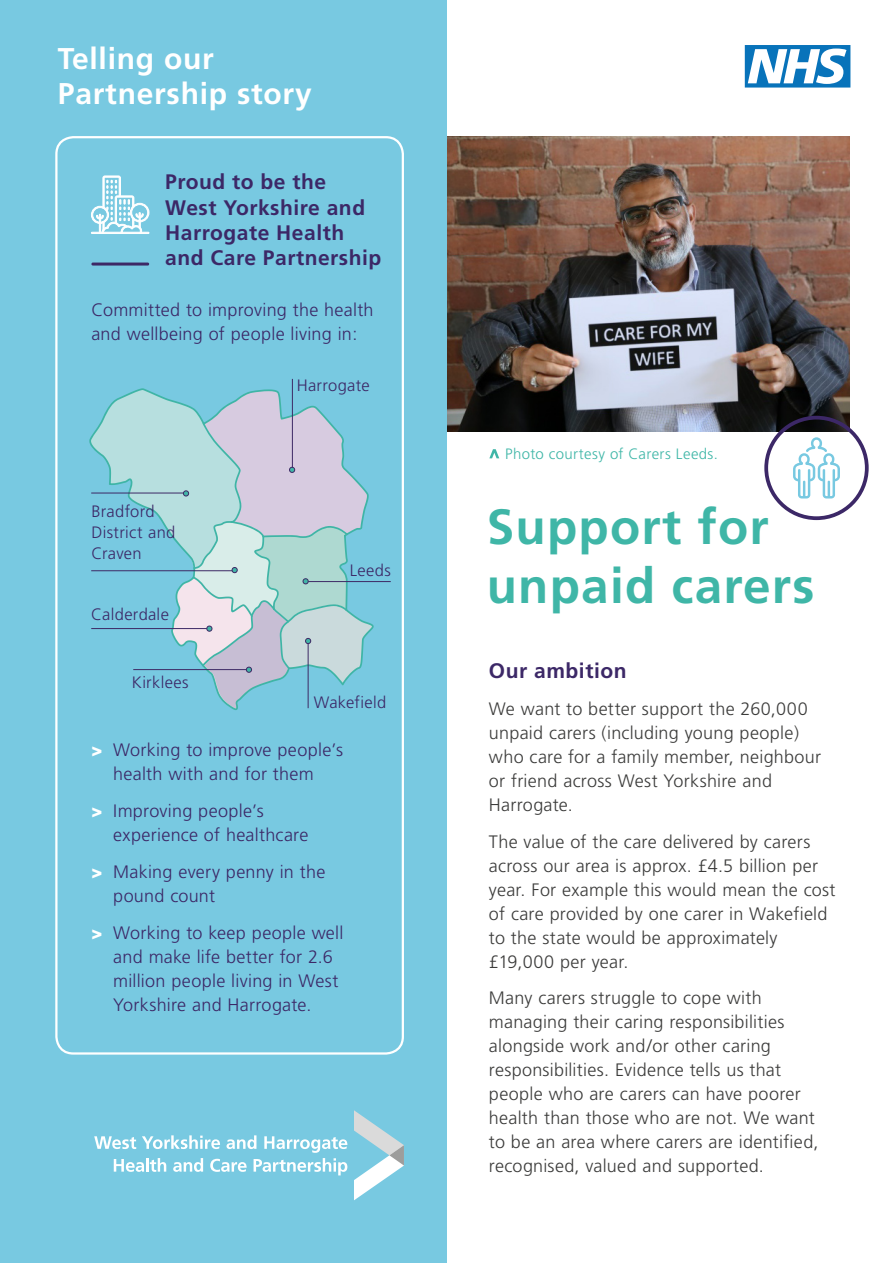
<style>
.page{position:relative;width:893px;height:1263px;background:#fff}
.page>*{position:absolute;margin:0;border:0;box-sizing:border-box;transform-origin:0 0}
.t1{font:700 49.5px/59.4px "Frutiger";letter-spacing:.025em;color:#3fb6a7}
.t2{font:700 30px/34.8px "Frutiger";letter-spacing:.025em;color:#fff}
.t3{font:700 21px/25.2px "Frutiger";letter-spacing:.025em;color:#3c2867}
.t4{font:300 18px/24px "Frutiger";letter-spacing:.015em;color:#3c3c3b}
.t5{font:300 18px/24px "Frutiger";letter-spacing:.015em;color:#3c2867}
.t6{font:300 16.5px/21px "Frutiger";letter-spacing:.02em;color:#3c2867}
.t7{font:300 15px "Frutiger";letter-spacing:.025em;color:#3fb6a7}
.s1{font-weight:900;font-size:18.15px;color:#fff}
</style>
<div class="page">
<img style="left:446px;top:136px;width:403px;height:296px">
<div style="left:0;top:0;width:446px;height:1263px;background:#78c9e1"></div>
<svg style="left:745px;top:45px;width:105px;height:43px"></svg>
<svg style="left:94px;top:1135px;width:253px;height:40px"></svg>
<svg style="left:354px;top:1110px;width:50px;height:90px"></svg>
<div style="left:764px;top:416px;width:105px;height:104px;border:4px solid #3c2867;border-radius:50%"></div>
<svg style="left:489px;top:449px;width:10px;height:9px"></svg>
<svg style="left:793px;top:437px;width:47px;height:61px"></svg>
<div style="left:55px;top:136px;width:349px;height:918px;border:2px solid #fff;border-radius:17px"></div>
<hr style="left:91px;top:263px;width:58px;height:3px;background:#3d2965;border-radius:2px">
<svg style="left:91px;top:176px;width:58px;height:58px"></svg>
<svg style="left:89px;top:389px;width:284px;height:321px"></svg>
<hr style="left:91px;top:628px;width:116px;height:1px;background:#3d2965">
<hr style="left:91px;top:570px;width:141px;height:1px;background:#3d2965">
<hr style="left:308px;top:581px;width:83px;height:1px;background:#3d2965">
<hr style="left:91px;top:492px;width:93px;height:1px;background:#3d2965">
<hr style="left:292px;top:379px;width:1px;height:89px;background:#3d2965">
<hr style="left:308px;top:644px;width:1px;height:64px;background:#3d2965">
<hr style="left:133px;top:669px;width:113px;height:1px;background:#3d2965">
<h2 class="t2" style="left:58px;top:41px;width:255px">Telling our<br>Partnership story</h2>
<p class="t3" style="left:165px;top:170px;width:218px">Proud to be the<br>West Yorkshire and<br>Harrogate Health and Care Partnership</p>
<p class="t5" style="left:91px;top:298px;width:284px">Committed to improving the health and wellbeing of people living in:</p>
<p class="t6" style="left:91px;top:501px;width:85px">Bradford<br>District and<br>Craven</p>
<p class="t6" style="left:91px;top:604px;width:79px">Calderdale</p>
<p class="t6" style="left:132px;top:672px;width:58px">Kirklees</p>
<p class="t6" style="left:297px;top:375px;width:74px">Harrogate</p>
<p class="t6" style="left:350px;top:560px;width:43px">Leeds</p>
<p class="t6" style="left:314px;top:692px;width:74px">Wakefield</p>
<p class="t5" style="left:91px;top:738px;width:253px;text-align:center"><span class="s1">&gt;</span> Working to improve people’s health with and for them</p>
<p class="t5" style="left:113px;top:799px;width:197px;text-indent:-22px"><span class="s1">&gt;</span> Improving people’s experience of healthcare</p>
<p class="t5" style="left:113px;top:860px;width:214px;text-indent:-22px"><span class="s1">&gt;</span> Making every penny in the pound count</p>
<p class="t5" style="left:113px;top:921px;width:232px;text-indent:-22px"><span class="s1">&gt;</span> Working to keep people well and make life better for 2.6 million people living in West<br>Yorkshire and Harrogate.</p>
<p class="t7" style="left:505px;top:446px;width:214px">Photo courtesy of Carers Leeds.</p>
<h1 class="t1" style="left:487px;top:497px;width:329px">Support for unpaid carers</h1>
<p class="t3" style="left:489px;top:658px;width:139px">Our ambition</p>
<p class="t4" style="left:489px;top:697px;width:334px">We want to better support the 260,000 unpaid carers (including young people) who care for a family member, neighbour or friend across West Yorkshire and<br>Harrogate.</p>
<p class="t4" style="left:489px;top:830px;width:348px">The value of the care delivered by carers across our area is approx. £4.5 billion per year. For example this would mean the cost of care provided by one carer in Wakefield to the state would be approximately £19,000 per year.</p>
<p class="t4" style="left:489px;top:986px;width:331px">Many carers struggle to cope with managing their caring responsibilities alongside work and/or other caring responsibilities. Evidence tells us that people who are carers can have poorer health than those who are not. We want to be an area where carers are identified, recognised, valued and supported.</p>
</div>
